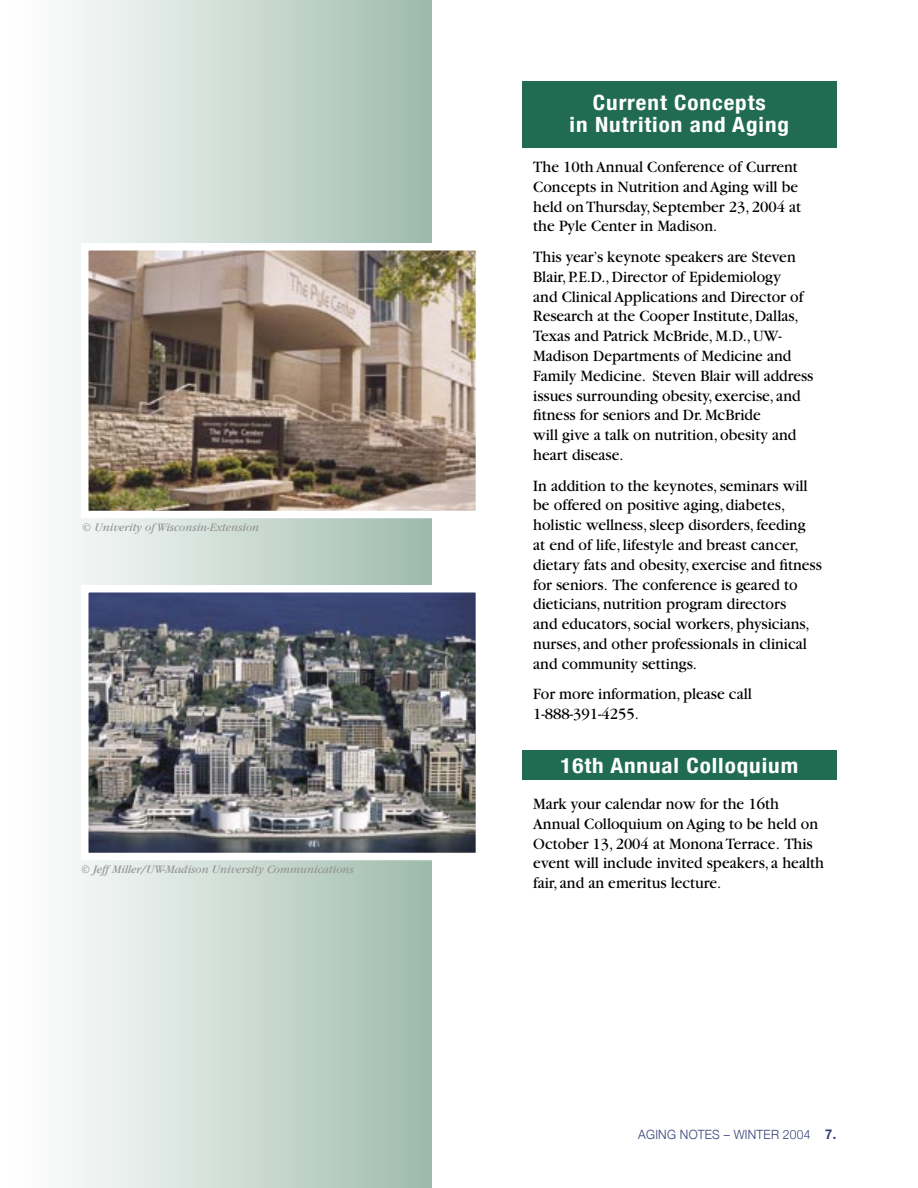
<style>
.page{position:relative;width:918px;height:1188px;background:#fff}
.page>*{position:absolute;margin:0;border:0;box-sizing:border-box;transform-origin:0 0}
.Highlight_Title{font:700 condensed 21px/22.5px "Helvetica Neue";letter-spacing:.04em;color:#fff;text-align:center;scale:1.1 1}
.Body_text_Gar_11{font:16.5px/19.8px "Garamond";color:#000;scale:.95 1}
.t1{font:300 12.75px "Helvetica Neue";letter-spacing:.02em;color:#333e75;scale:.95 1}
.photo_credit{font:italic 12px "Garamond";color:#939393;scale:.95 1}
.s1{font-weight:700;font-size:13.5px}
</style>
<div class="page">
<div style="left:522px;top:81px;width:315px;height:66px;background:#206b52"></div>
<div style="left:0;top:0;width:432px;height:1188px;background:linear-gradient(to right,#fff,#a0bcaf)"></div>
<img style="left:90px;top:252px;width:384px;height:257px">
<div style="left:81px;top:243px;width:402px;height:275px;border:8px solid #fff"></div>
<img style="left:90px;top:594px;width:384px;height:257px">
<div style="left:81px;top:585px;width:402px;height:275px;border:8px solid #fff"></div>
<div style="left:522px;top:751px;width:315px;height:29px;background:#206b52"></div>
<p class="photo_credit" style="left:82px;top:521px;width:188px">© Univerity of Wisconsin-Extension</p>
<p class="photo_credit" style="left:81px;top:863px;width:289px">© Jeff Miller/UW-Madison University Communications</p>
<p class="Highlight_Title" style="left:570px;top:91px;width:201px">Current Concepts<br>in Nutrition and Aging</p>
<p class="Body_text_Gar_11" style="left:533px;top:157px;width:284px">The 10th Annual Conference of Current Concepts in Nutrition and Aging will be held on Thursday, September 23, 2004 at the Pyle Center in Madison.</p>
<p class="Body_text_Gar_11" style="left:533px;top:247px;width:296px">This year’s keynote speakers are Steven Blair, P.E.D., Director of Epidemiology<br>and Clinical Applications and Director of Research at the Cooper Institute, Dallas, Texas and Patrick McBride, M.D., UW-Madison Departments of Medicine and Family Medicine. Steven Blair will address issues surrounding obesity, exercise, and fitness for seniors and Dr. McBride<br>will give a talk on nutrition, obesity and heart disease.</p>
<p class="Body_text_Gar_11" style="left:533px;top:476px;width:305px">In addition to the keynotes, seminars will be offered on positive aging, diabetes, holistic wellness, sleep disorders, feeding<br>at end of life, lifestyle and breast cancer, dietary fats and obesity, exercise and fitness for seniors. The conference is geared to dieticians, nutrition program directors<br>and educators, social workers, physicians, nurses, and other professionals in clinical and community settings.</p>
<p class="Body_text_Gar_11" style="left:533px;top:684px;width:232px">For more information, please call<br>1-888-391-4255.</p>
<p class="Highlight_Title" style="left:560px;top:753px;width:218px">16th Annual Colloquium</p>
<p class="Body_text_Gar_11" style="left:533px;top:794px;width:308px">Mark your calendar now for the 16th Annual Colloquium on Aging to be held on October 13, 2004 at Monona Terrace. This event will include invited speakers, a health fair, and an emeritus lecture.</p>
<p class="t1" style="left:638px;top:1127px;width:210px">AGING NOTES – WINTER 2004 <span class="s1">7.</span></p>
</div>
